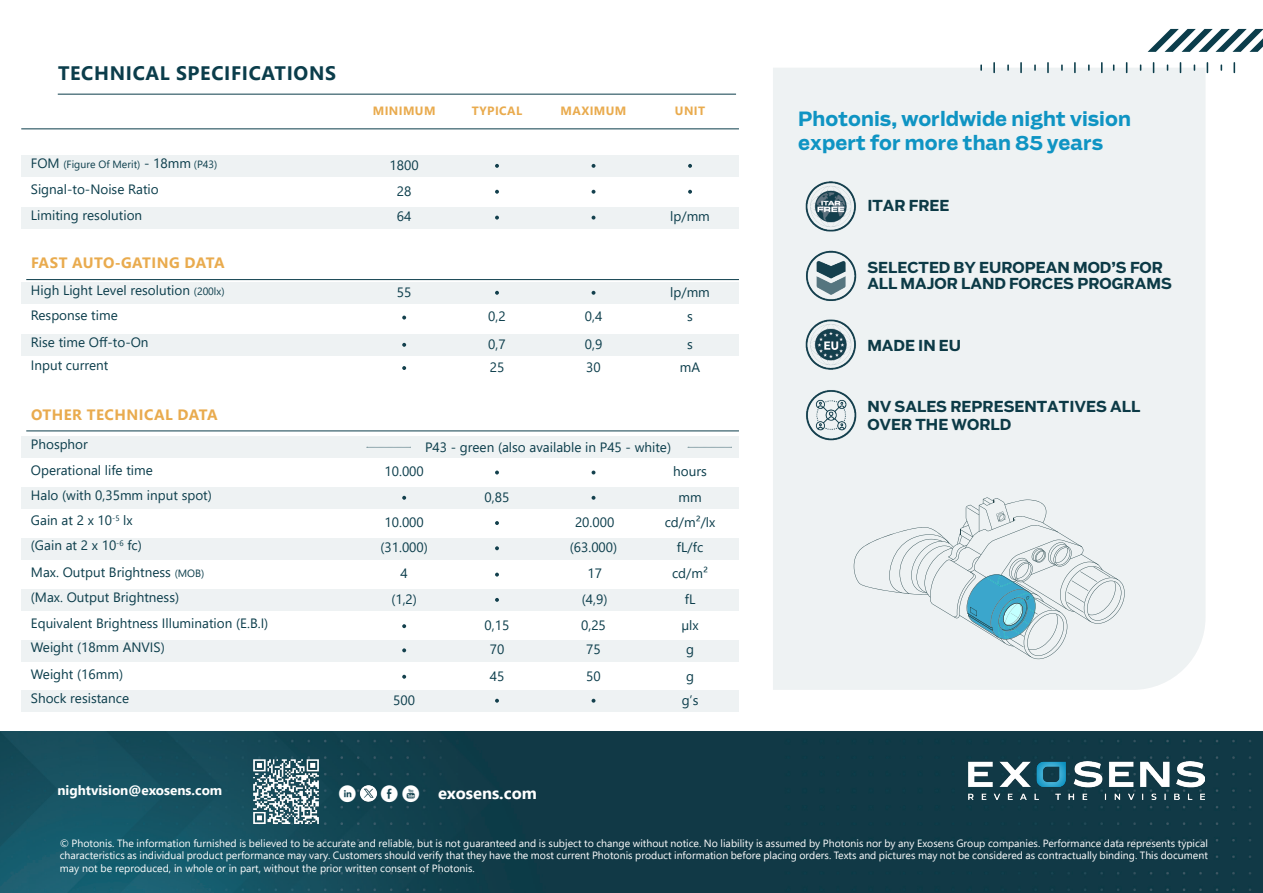
<style>
.page{position:relative;width:1263px;height:893px;background:#fff}
.page>*{position:absolute;margin:0;border:0;box-sizing:border-box;transform-origin:0 0}
.t1{font:700 19.5px/23.4px "Antenna";color:#0f94c3}
.t2{font:700 19.5px "Segoe UI";letter-spacing:.035em;color:#0b3d4b}
.t3{font:700 16.5px "Segoe UI";color:#fff}
.t4{font:16.5px "Social Media Circled";color:#fff}
.t5{font:700 15px "Antenna";color:#0c3a46}
.t6{font:700 15px "Segoe UI";letter-spacing:.035em;color:#e9ab4e}
.t7{font:13.5px "Segoe UI";color:#0b3d4b}
.t8{font:700 13.5px "Segoe UI";color:#fff}
.t9{font:700 12px "Segoe UI";letter-spacing:.035em;color:#e9ab4e}
.t10{font:10.5px/12.6px "Segoe UI";color:#fff;text-align:justify}
.t11{font:10.5px "Segoe UI";color:#0b3d4b}
.s1{font-size:13.5px}
.s2{font-size:10.5px}
</style>
<div class="page">
<div style="left:773px;top:68px;width:432px;height:622px;background:#eef2f3"></div>
<img style="left:0;top:732px;width:1263px;height:161px">
<hr style="left:58px;top:94px;width:678px;height:1px;background:#0b3d4b">
<svg style="left:1147px;top:29px;width:116px;height:23px"></svg>
<svg style="left:993px;top:62px;width:2px;height:11px"></svg>
<svg style="left:1020px;top:62px;width:2px;height:11px"></svg>
<svg style="left:1047px;top:62px;width:2px;height:11px"></svg>
<svg style="left:1074px;top:62px;width:2px;height:11px"></svg>
<svg style="left:980px;top:64px;width:2px;height:7px"></svg>
<svg style="left:1007px;top:64px;width:2px;height:7px"></svg>
<svg style="left:1034px;top:64px;width:2px;height:7px"></svg>
<svg style="left:1061px;top:64px;width:2px;height:7px"></svg>
<svg style="left:1088px;top:64px;width:2px;height:7px"></svg>
<svg style="left:1206px;top:62px;width:2px;height:11px"></svg>
<svg style="left:1233px;top:62px;width:2px;height:11px"></svg>
<svg style="left:1220px;top:64px;width:2px;height:7px"></svg>
<svg style="left:854px;top:497px;width:271px;height:162px;background:#dbe6e9"></svg>
<img style="left:804px;top:179px;width:55px;height:56px;border-radius:28px">
<img style="left:804px;top:249px;width:55px;height:55px;border-radius:28px">
<img style="left:804px;top:318px;width:55px;height:55px;border-radius:28px">
<img style="left:804px;top:387px;width:55px;height:55px;border-radius:28px">
<img style="left:250px;top:756px;width:72px;height:71px">
<img style="left:969px;top:761px;width:236px;height:38px">
<div style="left:21px;top:155px;width:718px;height:22px;background:#eef2f3"></div>
<div style="left:21px;top:282px;width:718px;height:22px;background:#eef2f3"></div>
<div style="left:21px;top:436px;width:718px;height:21px;background:#eef2f3"></div>
<div style="left:21px;top:538px;width:718px;height:21px;background:#eef2f3"></div>
<div style="left:21px;top:487px;width:718px;height:21px;background:#eef2f3"></div>
<div style="left:21px;top:589px;width:718px;height:21px;background:#eef2f3"></div>
<div style="left:21px;top:207px;width:718px;height:21px;background:#eef2f3"></div>
<div style="left:21px;top:334px;width:718px;height:21px;background:#eef2f3"></div>
<div style="left:21px;top:640px;width:718px;height:21px;background:#eef2f3"></div>
<hr style="left:26px;top:431px;width:713px;height:1px;background:#0b3d4b">
<hr style="left:26px;top:279px;width:713px;height:1px;background:#0b3d4b">
<hr style="left:21px;top:129px;width:718px;height:1px;background:#0b3d4b">
<svg style="left:688px;top:447px;width:44px;height:1px"></svg>
<svg style="left:367px;top:447px;width:44px;height:1px"></svg>
<div style="left:21px;top:690px;width:718px;height:21px;background:#eef2f3"></div>
<svg style="left:495px;top:164px;width:4px;height:4px"></svg>
<svg style="left:495px;top:190px;width:4px;height:4px"></svg>
<svg style="left:495px;top:216px;width:4px;height:4px"></svg>
<svg style="left:592px;top:164px;width:3px;height:4px"></svg>
<svg style="left:592px;top:190px;width:3px;height:4px"></svg>
<svg style="left:592px;top:216px;width:3px;height:4px"></svg>
<svg style="left:402px;top:316px;width:4px;height:4px"></svg>
<svg style="left:402px;top:343px;width:4px;height:4px"></svg>
<svg style="left:402px;top:366px;width:4px;height:4px"></svg>
<svg style="left:402px;top:624px;width:4px;height:4px"></svg>
<svg style="left:402px;top:648px;width:4px;height:4px"></svg>
<svg style="left:402px;top:675px;width:4px;height:4px"></svg>
<svg style="left:495px;top:521px;width:4px;height:4px"></svg>
<svg style="left:495px;top:546px;width:4px;height:4px"></svg>
<svg style="left:495px;top:573px;width:4px;height:4px"></svg>
<svg style="left:495px;top:471px;width:4px;height:3px"></svg>
<svg style="left:592px;top:496px;width:3px;height:4px"></svg>
<svg style="left:495px;top:598px;width:4px;height:4px"></svg>
<svg style="left:402px;top:496px;width:4px;height:4px"></svg>
<svg style="left:495px;top:291px;width:4px;height:4px"></svg>
<svg style="left:592px;top:291px;width:3px;height:4px"></svg>
<svg style="left:688px;top:164px;width:4px;height:4px"></svg>
<svg style="left:688px;top:190px;width:4px;height:4px"></svg>
<svg style="left:495px;top:699px;width:4px;height:4px"></svg>
<svg style="left:592px;top:699px;width:3px;height:4px"></svg>
<img style="left:338px;top:784px;width:44px;height:18px">
<p class="t2" style="left:58px;top:57px;width:279px">TECHNICAL SPECIFICATIONS</p>
<p class="t11" style="left:31px;top:156px;width:188px"><span class="s1">FOM</span> (Figure Of Merit) <span class="s1">- 18mm</span> (P43)</p>
<p class="t7" style="left:31px;top:178px;width:129px">Signal-to-Noise Ratio</p>
<p class="t7" style="left:31px;top:204px;width:113px">Limiting resolution</p>
<p class="t6" style="left:31px;top:251px;width:195px">FAST AUTO-GATING DATA</p>
<p class="t7" style="left:31px;top:279px;width:195px">High Light Level resolution <span class="s2">(200lx)</span></p>
<p class="t7" style="left:31px;top:304px;width:88px">Response time</p>
<p class="t7" style="left:31px;top:331px;width:119px">Rise time Off-to-On</p>
<p class="t7" style="left:31px;top:354px;width:79px">Input current</p>
<p class="t6" style="left:31px;top:403px;width:188px">OTHER TECHNICAL DATA</p>
<p class="t7" style="left:31px;top:434px;width:59px">Phosphor</p>
<p class="t7" style="left:31px;top:459px;width:124px">Operational life time</p>
<p class="t7" style="left:31px;top:484px;width:183px">Halo (with 0,35mm input spot)</p>
<p class="t7" style="left:31px;top:509px;width:103px">Gain at 2 x 10<sup>-5</sup> lx</p>
<p class="t7" style="left:31px;top:535px;width:113px">(Gain at 2 x 10<sup>-6</sup> fc)</p>
<p class="t7" style="left:31px;top:561px;width:175px">Max. Output Brightness <span class="s2">(MOB)</span></p>
<p class="t7" style="left:31px;top:586px;width:150px">(Max. Output Brightness)</p>
<p class="t7" style="left:31px;top:613px;width:239px">Equivalent Brightness Illumination (E.B.I)</p>
<p class="t7" style="left:31px;top:637px;width:135px">Weight (18mm ANVIS)</p>
<p class="t7" style="left:31px;top:663px;width:94px">Weight (16mm)</p>
<p class="t7" style="left:31px;top:687px;width:100px">Shock resistance</p>
<p class="t9" style="left:373px;top:101px;width:64px">MINIMUM</p>
<p class="t9" style="left:472px;top:101px;width:52px">TYPICAL</p>
<p class="t9" style="left:561px;top:101px;width:67px">MAXIMUM</p>
<p class="t9" style="left:675px;top:101px;width:32px">UNIT</p>
<p class="t7" style="left:390px;top:154px;width:31px">1800</p>
<p class="t7" style="left:397px;top:180px;width:16px">28</p>
<p class="t7" style="left:397px;top:206px;width:16px">64</p>
<p class="t7" style="left:670px;top:206px;width:41px">lp/mm</p>
<p class="t7" style="left:397px;top:281px;width:16px">55</p>
<p class="t7" style="left:670px;top:281px;width:41px">lp/mm</p>
<p class="t7" style="left:488px;top:306px;width:19px">0,2</p>
<p class="t7" style="left:488px;top:333px;width:19px">0,7</p>
<p class="t7" style="left:490px;top:356px;width:16px">25</p>
<p class="t7" style="left:585px;top:306px;width:19px">0,4</p>
<p class="t7" style="left:585px;top:333px;width:19px">0,9</p>
<p class="t7" style="left:586px;top:356px;width:16px">30</p>
<p class="t7" style="left:687px;top:306px;width:7px">s</p>
<p class="t7" style="left:687px;top:333px;width:7px">s</p>
<p class="t7" style="left:680px;top:356px;width:22px">mA</p>
<p class="t7" style="left:425px;top:436px;width:248px">P43 - green (also available in P45 - white)</p>
<p class="t7" style="left:384px;top:461px;width:41px">10.000</p>
<p class="t7" style="left:384px;top:511px;width:41px">10.000</p>
<p class="t7" style="left:380px;top:536px;width:49px">(31.000)</p>
<p class="t7" style="left:401px;top:563px;width:9px">4</p>
<p class="t7" style="left:391px;top:588px;width:27px">(1,2)</p>
<p class="t7" style="left:393px;top:689px;width:23px">500</p>
<p class="t7" style="left:485px;top:486px;width:26px">0,85</p>
<p class="t7" style="left:485px;top:614px;width:26px">0,15</p>
<p class="t7" style="left:490px;top:638px;width:16px">70</p>
<p class="t7" style="left:490px;top:665px;width:16px">45</p>
<p class="t7" style="left:673px;top:461px;width:35px">hours</p>
<p class="t7" style="left:678px;top:486px;width:25px">mm</p>
<p class="t7" style="left:665px;top:511px;width:52px">cd/m²/lx</p>
<p class="t7" style="left:575px;top:511px;width:41px">20.000</p>
<p class="t7" style="left:570px;top:536px;width:49px">(63.000)</p>
<p class="t7" style="left:677px;top:536px;width:28px">fL/fc</p>
<p class="t7" style="left:672px;top:563px;width:38px">cd/m²</p>
<p class="t7" style="left:685px;top:588px;width:12px">fL</p>
<p class="t7" style="left:681px;top:614px;width:19px">µlx</p>
<p class="t7" style="left:587px;top:563px;width:16px">17</p>
<p class="t7" style="left:582px;top:588px;width:27px">(4,9)</p>
<p class="t7" style="left:581px;top:614px;width:26px">0,25</p>
<p class="t7" style="left:586px;top:638px;width:16px">75</p>
<p class="t7" style="left:586px;top:665px;width:16px">50</p>
<p class="t7" style="left:686px;top:638px;width:9px">g</p>
<p class="t7" style="left:686px;top:665px;width:9px">g</p>
<p class="t7" style="left:682px;top:689px;width:18px">g’s</p>
<p class="t8" style="left:57px;top:779px;width:166px">nightvision@exosens.com</p>
<p class="t4" style="left:339px;top:785px;width:19px">C</p>
<p class="t4" style="left:381px;top:785px;width:40px">E P</p>
<p class="t3" style="left:438px;top:780px;width:100px">exosens.com</p>
<p class="t1" style="left:798px;top:109px;width:334px">Photonis, worldwide night vision expert for more than 85 years</p>
<p class="t5" style="left:867px;top:199px;width:84px">ITAR FREE</p>
<p class="t5" style="left:867px;top:261px;width:297px">SELECTED BY EUROPEAN MOD’S FOR</p>
<p class="t5" style="left:867px;top:277px;width:306px">ALL MAJOR LAND FORCES PROGRAMS</p>
<p class="t5" style="left:867px;top:339px;width:95px">MADE IN EU</p>
<p class="t5" style="left:867px;top:400px;width:274px">NV SALES REPRESENTATIVES ALL</p>
<p class="t5" style="left:867px;top:418px;width:145px">OVER THE WORLD</p>
<p class="t10" style="left:60px;top:836px;width:1150px">© Photonis. The information furnished is believed to be accurate and reliable, but is not guaranteed and is subject to change without notice. No liability is assumed by Photonis nor by any Exosens Group companies. Performance data represents typical characteristics as individual product performance may vary. Customers should verify that they have the most current Photonis product information before placing orders. Texts and pictures may not be considered as contractually binding. This document may not be reproduced, in whole or in part, without the prior written consent of Photonis.</p>
</div>
